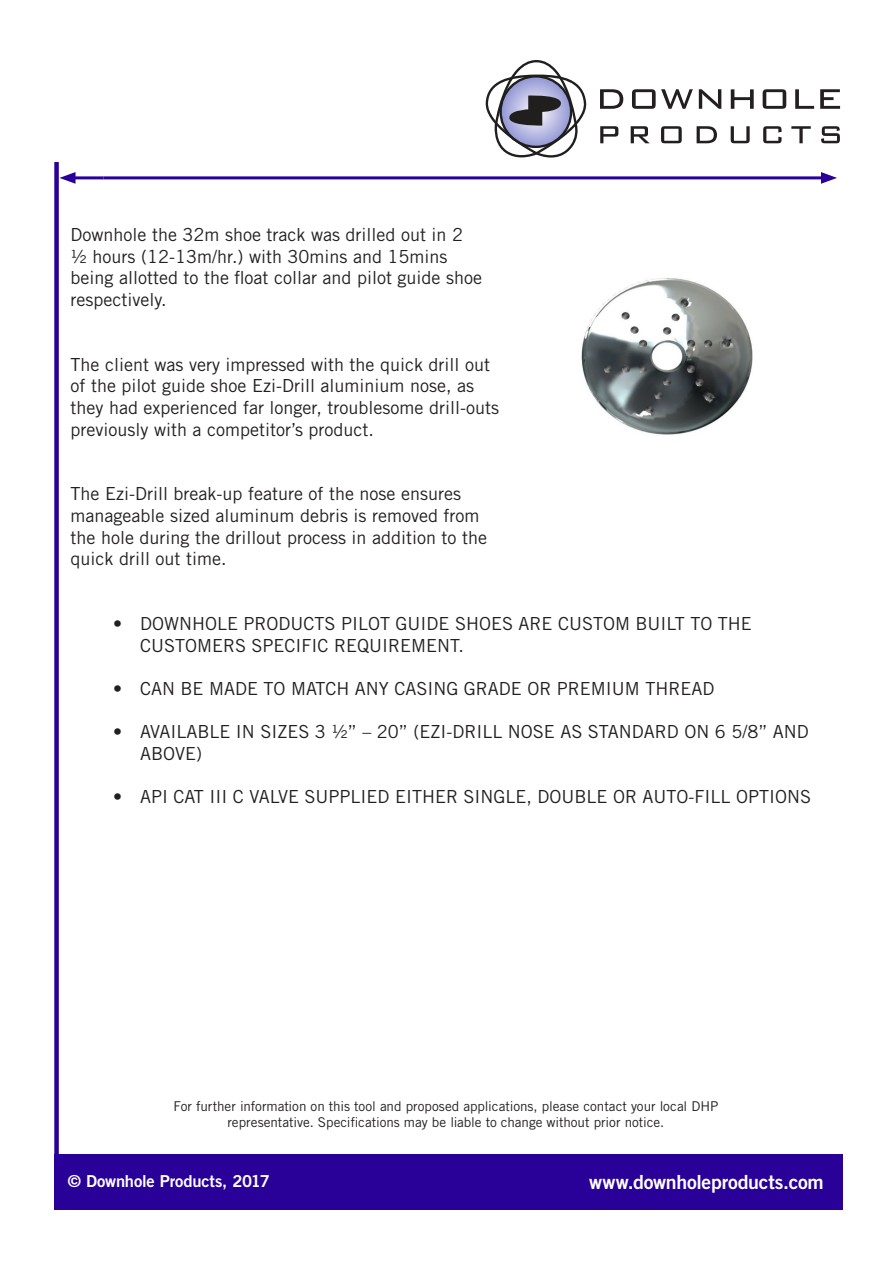
<style>
.page{position:relative;width:893px;height:1263px;background:#fff}
.page>*{position:absolute;margin:0;border:0;box-sizing:border-box;transform-origin:0 0}
.t1{font:19.5px "Trade Gothic LT Std Bd 2";letter-spacing:-.01em;color:#fff}
.Paragraph_Indent{font:18px/21.6px "Trade Gothic LT Std";color:#231f20}
.t2{font:16.5px "Trade Gothic LT Std Bd 2";letter-spacing:-.01em;color:#fff}
.t3{font:13.5px/16.5px "Trade Gothic LT Std";letter-spacing:-.005em;color:#231f20;text-align:center}
</style>
<div class="page">
<hr style="left:70px;top:176px;width:33px;height:3px;background:#290098">
<svg style="left:59px;top:172px;width:17px;height:12px"></svg>
<hr style="left:103px;top:176px;width:724px;height:3px;background:#290098">
<svg style="left:821px;top:172px;width:16px;height:12px"></svg>
<div style="left:54px;top:1154px;width:789px;height:56px;background:#290098"></div>
<div style="left:54px;top:162px;width:5px;height:1040px;background:#290098"></div>
<svg style="left:485px;top:60px;width:102px;height:98px"></svg>
<svg style="left:600px;top:89px;width:23px;height:20px"></svg>
<svg style="left:632px;top:89px;width:61px;height:20px"></svg>
<svg style="left:699px;top:89px;width:22px;height:20px"></svg>
<svg style="left:731px;top:89px;width:23px;height:20px"></svg>
<svg style="left:763px;top:89px;width:23px;height:20px"></svg>
<svg style="left:795px;top:89px;width:19px;height:20px"></svg>
<svg style="left:820px;top:89px;width:20px;height:20px"></svg>
<svg style="left:600px;top:126px;width:18px;height:17px"></svg>
<svg style="left:631px;top:126px;width:19px;height:17px"></svg>
<svg style="left:661px;top:126px;width:21px;height:17px"></svg>
<svg style="left:697px;top:126px;width:20px;height:17px"></svg>
<svg style="left:731px;top:126px;width:19px;height:17px"></svg>
<svg style="left:763px;top:126px;width:18px;height:17px"></svg>
<svg style="left:791px;top:126px;width:20px;height:17px"></svg>
<svg style="left:821px;top:126px;width:19px;height:17px"></svg>
<img style="left:581px;top:278px;width:172px;height:157px">
<p class="Paragraph_Indent" style="left:71px;top:224px;width:413px">Downhole the 32m shoe track was drilled out in 2 ½ hours (12-13m/hr.) with 30mins and 15mins being allotted to the float collar and pilot guide shoe respectively.</p>
<p class="Paragraph_Indent" style="left:71px;top:353px;width:430px">The client was very impressed with the quick drill out of the pilot guide shoe Ezi-Drill aluminium nose, as they had experienced far longer, troublesome drill-outs previously with a competitor’s product.</p>
<p class="Paragraph_Indent" style="left:71px;top:483px;width:418px">The Ezi-Drill break-up feature of the nose ensures manageable sized aluminum debris is removed from the hole during the drillout process in addition to the quick drill out time.</p>
<p class="Paragraph_Indent" style="left:140px;top:613px;width:613px;text-indent:-27px">• DOWNHOLE PRODUCTS PILOT GUIDE SHOES ARE CUSTOM BUILT TO THE<br>CUSTOMERS SPECIFIC REQUIREMENT.</p>
<p class="Paragraph_Indent" style="left:113px;top:677px;width:603px">• CAN BE MADE TO MATCH ANY CASING GRADE OR PREMIUM THREAD</p>
<p class="Paragraph_Indent" style="left:140px;top:721px;width:670px;text-indent:-27px">• AVAILABLE IN SIZES 3 ½” – 20” (EZI-DRILL NOSE AS STANDARD ON 6 5/8” AND<br>ABOVE)</p>
<p class="Paragraph_Indent" style="left:113px;top:785px;width:699px">• API CAT III C VALVE SUPPLIED EITHER SINGLE, DOUBLE OR AUTO-FILL OPTIONS</p>
<p class="t3" style="left:173px;top:1098px;width:546px">For further information on this tool and proposed applications, please contact your local DHP representative. Specifications may be liable to change without prior notice.</p>
<p class="t2" style="left:68px;top:1171px;width:203px">© Downhole Products, 2017</p>
<p class="t1" style="left:589px;top:1170px;width:236px">www.downholeproducts.com</p>
</div>
